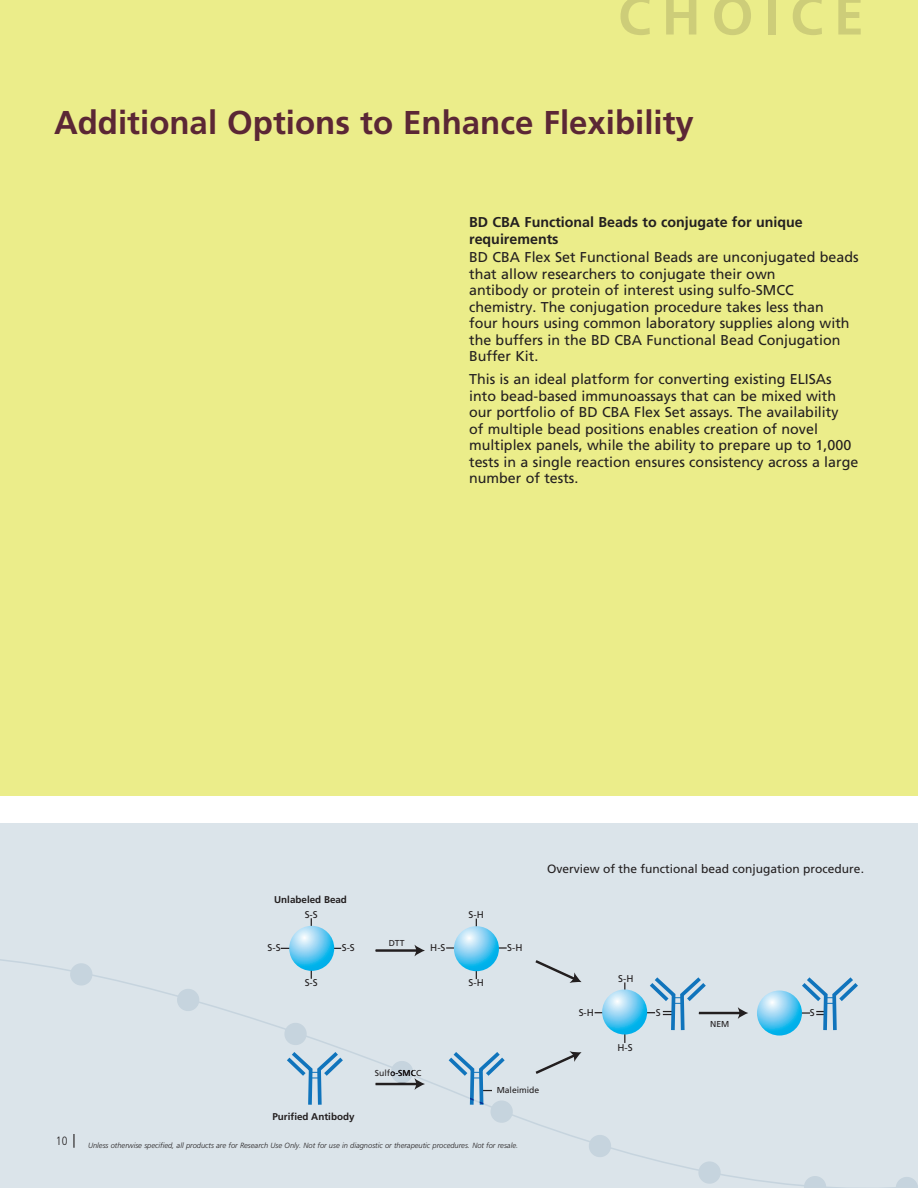
<style>
.page{position:relative;width:918px;height:1188px;background:#fff}
.page>*{position:absolute;margin:0;border:0;box-sizing:border-box;transform-origin:0 0}
.body_text{font:700 54px "Frutiger";letter-spacing:.2em;color:#cdcd79}
.intro_text{font:700 33px "Frutiger";color:#5b2735}
.Page_Numbers{font:14.25px/16.5px "Frutiger";color:#231f20}
.Page_Numbers-2{font:700 14.25px/16.5px "Frutiger";color:#231f20}
.Legend{font:12px "Frutiger";color:#231f20}
.Page_Numbers-3{font:300 condensed 12px "Frutiger";color:#231f20}
.t1{font:9.9px "Frutiger";color:#231f20}
.t2{font:700 9.9px/14.5px "Frutiger";color:#231f20;text-align:center}
.t3{font:8.55px "Frutiger";color:#231f20}
.t4{font:italic 300 7.5px "Frutiger";color:#231f20}
.s1{font-weight:400}
</style>
<div class="page">
<div style="left:0;top:824px;width:918px;height:364px;background:#dbe4ea"></div>
<div style="left:0;top:0;width:918px;height:795px;background:#ebed8a"></div>
<hr style="left:376px;top:949px;width:42px;height:3px;background:#231f20">
<svg style="left:414px;top:945px;width:11px;height:10px"></svg>
<hr style="left:311px;top:918px;width:1px;height:61px;background:#231f20">
<hr style="left:281px;top:948px;width:60px;height:1px;background:#231f20">
<svg style="left:289px;top:926px;width:45px;height:45px"></svg>
<hr style="left:476px;top:919px;width:1px;height:60px;background:#231f20">
<hr style="left:446px;top:947px;width:61px;height:2px;background:#231f20">
<svg style="left:454px;top:926px;width:45px;height:45px"></svg>
<svg style="left:0;top:955px;width:894px;height:233px"></svg>
<svg style="left:894px;top:1177px;width:24px;height:11px"></svg>
<svg style="left:802px;top:1174px;width:26px;height:14px"></svg>
<svg style="left:697px;top:1160px;width:26px;height:25px"></svg>
<svg style="left:175px;top:987px;width:26px;height:25px"></svg>
<svg style="left:68px;top:961px;width:26px;height:25px"></svg>
<svg style="left:587px;top:1133px;width:26px;height:25px"></svg>
<svg style="left:445px;top:1048px;width:70px;height:76px"></svg>
<svg style="left:389px;top:1059px;width:36px;height:31px"></svg>
<svg style="left:283px;top:1021px;width:64px;height:87px"></svg>
<p class="body_text" style="left:618px;top:-16px;width:248px">CHOICE</p>
<p class="intro_text" style="left:54px;top:103px;width:642px">Additional Options to Enhance Flexibility</p>
<p class="Page_Numbers-2" style="left:469px;top:214px;width:335px">BD CBA Functional Beads to conjugate for unique requirements</p>
<p class="Page_Numbers" style="left:469px;top:249px;width:391px">BD CBA Flex Set Functional Beads are unconjugated beads that allow researchers to conjugate their own<br>antibody or protein of interest using sulfo-SMCC chemistry. The conjugation procedure takes less than<br>four hours using common laboratory supplies along with the buffers in the BD CBA Functional Bead Conjugation Buffer Kit.</p>
<p class="Page_Numbers" style="left:469px;top:371px;width:391px">This is an ideal platform for converting existing ELISAs into bead-based immunoassays that can be mixed with our portfolio of BD CBA Flex Set assays. The availability<br>of multiple bead positions enables creation of novel multiplex panels, while the ability to prepare up to 1,000 tests in a single reaction ensures consistency across a large number of tests.</p>
<p class="Page_Numbers-3" style="left:54px;top:1134px;width:15px">1010</p>
<p class="t2" style="left:274px;top:892px;width:74px">Unlabeled Bead<br><span class="s1">S-S</span></p>
<p class="t1" style="left:268px;top:942px;width:15px">S-S</p>
<p class="t1" style="left:305px;top:976px;width:15px">S-S</p>
<p class="t3" style="left:389px;top:938px;width:17px">DTT</p>
<p class="t1" style="left:342px;top:942px;width:15px">S-S</p>
<p class="t1" style="left:430px;top:942px;width:17px">H-S</p>
<p class="t1" style="left:469px;top:908px;width:17px">S-H</p>
<p class="t1" style="left:469px;top:977px;width:17px">S-H</p>
<p class="t1" style="left:507px;top:942px;width:17px">S-H</p>
<p class="Legend" style="left:547px;top:862px;width:318px">Overview of the functional bead conjugation procedure.</p>
<p class="t1" style="left:618px;top:972px;width:17px">S-H</p>
<p class="t2" style="left:272px;top:1109px;width:84px">Purified Antibody</p>
<p class="t3" style="left:375px;top:1068px;width:48px">Sulfo-SMCC</p>
<p class="t3" style="left:497px;top:1085px;width:44px">Maleimide</p>
<p class="t4" style="left:88px;top:1141px;width:432px">Unless otherwise specified, all products are for Research Use Only. Not for use in diagnostic or therapeutic procedures. Not for resale.</p>
<p class="t1" style="left:579px;top:1007px;width:17px">S-H</p>
<p class="t1" style="left:617px;top:1041px;width:17px">H-S</p>
<p class="t1" style="left:656px;top:1006px;width:6px">S</p>
<p class="t3" style="left:710px;top:1019px;width:21px">NEM</p>
<p class="t1" style="left:810px;top:1007px;width:6px">S</p>
</div>
